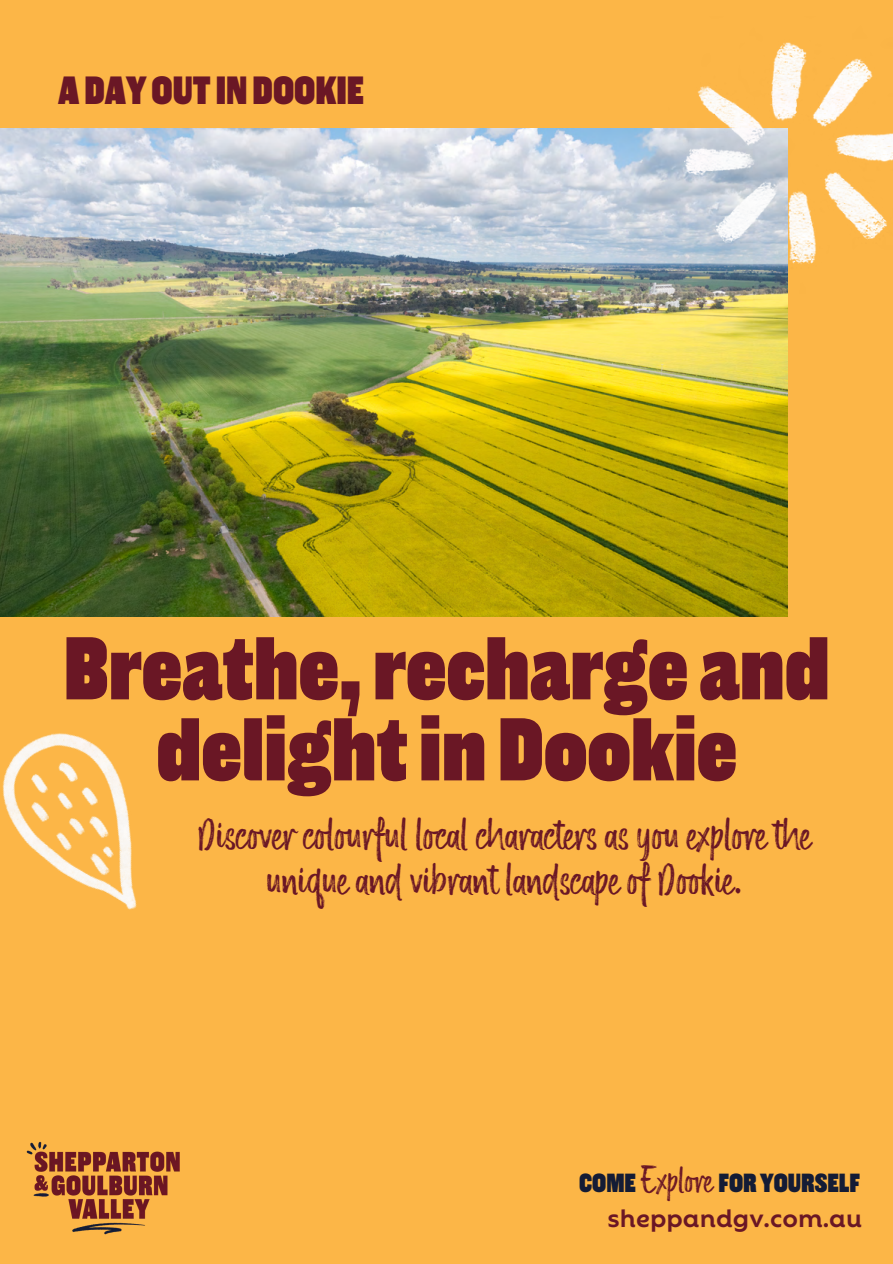
<style>
.page{position:relative;width:893px;height:1264px;background:#fff}
.page>*{position:absolute;margin:0;border:0;box-sizing:border-box;transform-origin:0 0}
.t1{font:900 91.5px/81px "Americane Cond";color:#6a1725;text-align:center}
.t2{font:900 40.5px "Americane Cond";color:#6a1725}
.t3{font:39px/45px "Better Night";color:#6a1725;text-align:center}
.t4{font:31.5px "Better Night";color:#6a1725}
.t5{font:700 27px "Rebrand Dis";color:#6a1725}
.t6{font:900 27px "Americane Cond";color:#141c35}
</style>
<div class="page">
<div style="left:0;top:0;width:892px;height:1263px;background:#fcb647"></div>
<img style="left:0;top:129px;width:787px;height:487px">
<img style="left:668px;top:42px;width:224px;height:251px">
<img style="left:2px;top:733px;width:135px;height:177px">
<img style="left:26px;top:1141px;width:154px;height:94px">
<p class="t2" style="left:59px;top:66px;width:307px">A DAY OUT IN DOOKIE</p>
<h3 class="t1" style="left:64px;top:629px;width:767px">Breathe, recharge and delight in Dookie</h3>
<p class="t3" style="left:199px;top:807px;width:614px">Discover colourful local characters as you explore the unique and vibrant landscape of Dookie.</p>
<h4 class="t6" style="left:579px;top:1166px;width:58px">COME</h4>
<p class="t4" style="left:641px;top:1157px;width:74px">Explore</p>
<h5 class="t6" style="left:718px;top:1166px;width:143px">FOR YOURSELF</h5>
<h5 class="t5" style="left:607px;top:1194px;width:256px">sheppandgv.com.au</h5>
</div>
